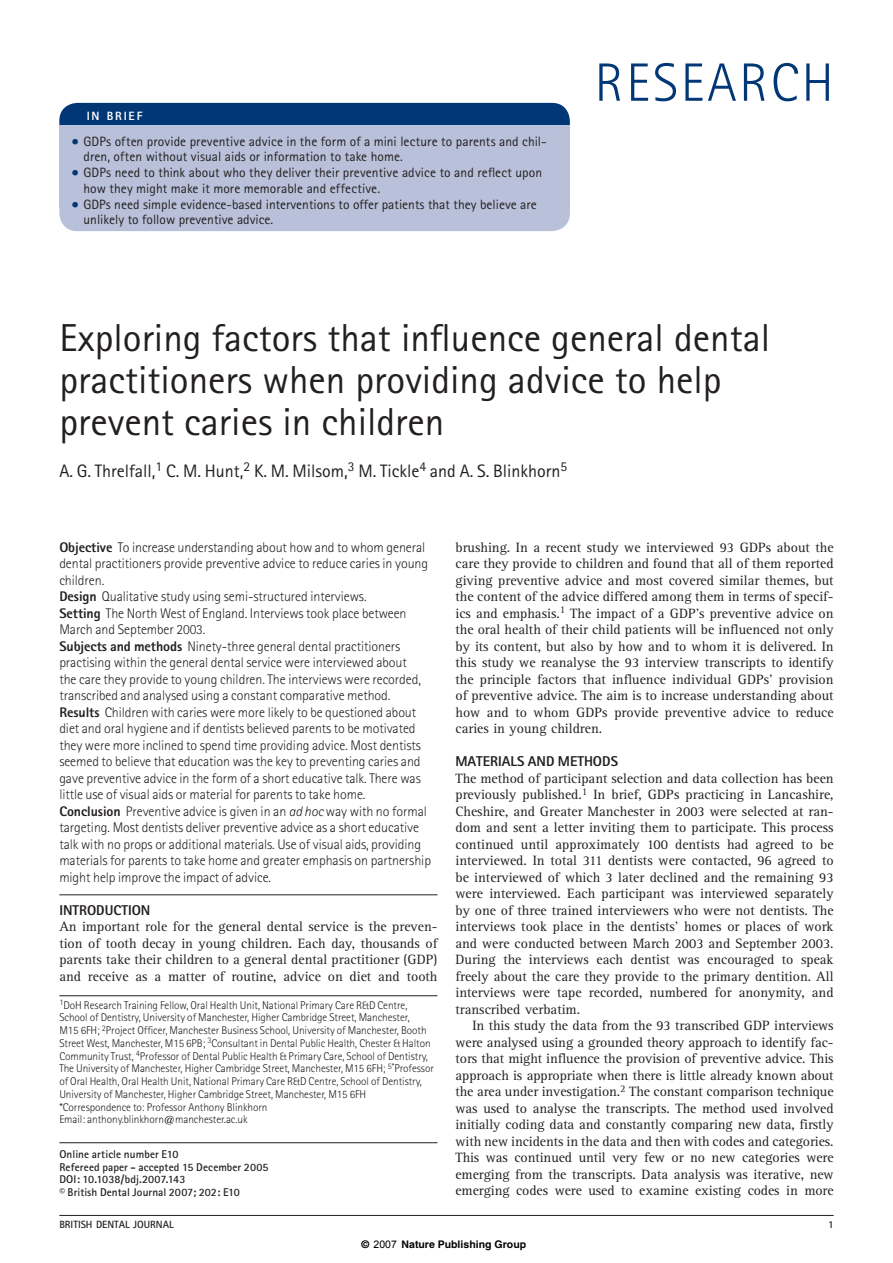
<style>
.page{position:relative;width:893px;height:1263px;background:#fff}
.page>*{position:absolute;margin:0;border:0;box-sizing:border-box;transform-origin:0 0}
.t1{font:300 54px "Rotis Sans Serif";letter-spacing:.05em;color:#013775}
.t2{font:39px/42px "Rotis Sans Serif";color:#231f20}
.t3{font:18px "Rotis Sans Serif";color:#231f20}
.t4{font:800 14.25px "Rotis Sans Serif";color:#231f20}
.t5{font:13.95px/16.5px "Rotis Serif";color:#231f20;text-align:justify}
.t6{font:300 13.95px/16.5px "Rotis Sans Serif";letter-spacing:-.005em;color:#231f20}
.t7{font:13.5px/15.8px "Rotis Sans Serif";color:#231f20}
.t8{font:800 12px "Rotis Sans Serif";letter-spacing:.15em;color:#fff}
.t9{font:300 11.25px/12.8px "Rotis Sans Serif";letter-spacing:-.005em;color:#231f20}
.t10{font:700 11.25px/12.8px "Rotis Sans Serif";letter-spacing:.01em;color:#231f20}
.t11{font:700 10.5px "Helvetica";color:#000}
.t12{font:700 10.5px "Rotis Sans Serif";color:#231f20}
.s1{color:#013775}
.s2{font-weight:800}
.s3{font-style:italic}
.s4{font-family:"Arial";font-weight:400}
</style>
<div class="page">
<hr style="left:59px;top:895px;width:378px;height:1px;background:#231f20">
<hr style="left:59px;top:996px;width:378px;height:1px;background:#231f20">
<hr style="left:59px;top:1142px;width:378px;height:1px;background:#231f20">
<hr style="left:59px;top:1215px;width:774px;height:1px;background:#231f20">
<div style="left:59px;top:103px;width:511px;height:118px;background:#013775;border-radius:18px"></div>
<div style="left:59px;top:126px;width:511px;height:105px;background:#b9c0d9;border-radius:18px"></div>
<div style="left:59px;top:126px;width:511px;height:79px;background:#b9c0d9"></div>
<p class="t8" style="left:87px;top:111px;width:57px">IN BRIEF</p>
<p class="t7" style="left:83px;top:134px;width:465px;text-indent:-13px"><span class="s1">•</span> GDPs often provide preventive advice in the form of a mini lecture to parents and chil&shy;dren, often without visual aids or information to take home.</p>
<p class="t7" style="left:83px;top:166px;width:460px;text-indent:-13px"><span class="s1">•</span> GDPs need to think about who they deliver their preventive advice to and reflect upon how they might make it more memorable and effective.</p>
<p class="t7" style="left:83px;top:197px;width:455px;text-indent:-13px"><span class="s1">•</span> GDPs need simple evidence-based interventions to offer patients that they believe are unlikely to follow preventive advice.</p>
<h1 class="t1" style="left:594px;top:63px;width:240px">RESEARCH</h1>
<h2 class="t2" style="left:59px;top:320px;width:712px">Exploring factors that influence general dental practitioners when providing advice to help prevent caries in children</h2>
<p class="t3" style="left:59px;top:464px;width:509px">A. G. Threlfall,<sup>1</sup> C. M. Hunt,<sup>2</sup> K. M. Milsom,<sup>3</sup> M. Tickle<sup>4</sup> and A. S. Blinkhorn<sup>5</sup></p>
<p class="t6" style="left:59px;top:540px;width:373px"><span class="s2">Objective</span> To increase understanding about how and to whom general dental practitioners provide preventive advice to reduce caries in young children.<br><span class="s2">Design</span> Qualitative study using semi-structured interviews.<br><span class="s2">Setting</span> The North West of England. Interviews took place between March and September 2003.<br><span class="s2">Subjects and methods</span> Ninety-three general dental practitioners practising within the general dental service were interviewed about<br>the care they provide to young children. The interviews were recorded, transcribed and analysed using a constant comparative method.<br><span class="s2">Results</span> Children with caries were more likely to be questioned about diet and oral hygiene and if dentists believed parents to be motivated they were more inclined to spend time providing advice. Most dentists seemed to believe that education was the key to preventing caries and gave preventive advice in the form of a short educative talk. There was little use of visual aids or material for parents to take home.<br><span class="s2">Conclusion</span> Preventive advice is given in an <span class="s3">ad hoc</span> way with no formal targeting. Most dentists deliver preventive advice as a short educative talk with no props or additional materials. Use of visual aids, providing materials for parents to take home and greater emphasis on partnership might help improve the impact of advice.</p>
<p class="t4" style="left:59px;top:905px;width:93px">INTRODUCTION</p>
<p class="t5" style="left:59px;top:920px;width:379px">An important role for the general dental service is the preven&shy;tion of tooth decay in young children. Each day, thousands of parents take their children to a general dental practitioner (GDP) and receive as a matter of routine, advice on diet and tooth</p>
<p class="t9" style="left:59px;top:1000px;width:376px"><sup>1</sup>DoH Research Training Fellow, Oral Health Unit, National Primary Care R&amp;D Centre, School of Dentistry, University of Manchester, Higher Cambridge Street, Manchester,<br>M15 6FH; <sup>2</sup>Project Officer, Manchester Business School, University of Manchester, Booth Street West, Manchester, M15 6PB; <sup>3</sup>Consultant in Dental Public Health, Chester &amp; Halton Community Trust, <sup>4</sup>Professor of Dental Public Health &amp; Primary Care, School of Dentistry, The University of Manchester, Higher Cambridge Street, Manchester, M15 6FH; <sup>5*</sup>Professor of Oral Health, Oral Health Unit, National Primary Care R&amp;D Centre, School of Dentistry, University of Manchester, Higher Cambridge Street, Manchester, M15 6FH *Correspondence to: Professor Anthony Blinkhorn<br>Email: anthony.blinkhorn@manchester.ac.uk</p>
<p class="t10" style="left:59px;top:1149px;width:211px">Online article number E10<br>Refereed paper - accepted 15 December 2005<br>DOI: 10.1038/bdj.2007.143<br>© British Dental Journal 2007; 202: E10</p>
<p class="t5" style="left:455px;top:540px;width:379px">brushing. In a recent study we interviewed 93 GDPs about the care they provide to children and found that all of them reported giving preventive advice and most covered similar themes, but the content of the advice differed among them in terms of specif&shy;ics and emphasis.<sup>1</sup> The impact of a GDP’s preventive advice on the oral health of their child patients will be influenced not only by its content, but also by how and to whom it is delivered. In this study we reanalyse the 93 interview transcripts to identify the principle factors that influence individual GDPs’ provision of preventive advice. The aim is to increase understanding about how and to whom GDPs provide preventive advice to reduce caries in young children.</p>
<p class="t4" style="left:455px;top:757px;width:164px">MATERIALS AND METHODS</p>
<p class="t5" style="left:455px;top:771px;width:379px">The method of participant selection and data collection has been previously published.<sup>1</sup> In brief, GDPs practicing in Lancashire, Cheshire, and Greater Manchester in 2003 were selected at ran&shy;dom and sent a letter inviting them to participate. This process continued until approximately 100 dentists had agreed to be interviewed. In total 311 dentists were contacted, 96 agreed to be interviewed of which 3 later declined and the remaining 93 were interviewed. Each participant was interviewed separately by one of three trained interviewers who were not dentists. The interviews took place in the dentists’ homes or places of work and were conducted between March 2003 and September 2003.<br>During the interviews each dentist was encouraged to speak freely about the care they provide to the primary dentition. All interviews were tape recorded, numbered for anonymity, and transcribed verbatim.</p>
<p class="t5" style="left:455px;top:1019px;width:379px;text-indent:17px">In this study the data from the 93 transcribed GDP interviews were analysed using a grounded theory approach to identify fac&shy;tors that might influence the provision of preventive advice. This approach is appropriate when there is little already known about the area under investigation.<sup>2</sup> The constant comparison technique was used to analyse the transcripts. The method used involved initially coding data and constantly comparing new data, firstly with new incidents in the data and then with codes and categories.<br>This was continued until very few or no new categories were emerging from the transcripts. Data analysis was iterative, new emerging codes were used to examine existing codes in more</p>
<p class="t12" style="left:59px;top:1221px;width:116px">BRITISH DENTAL JOURNAL</p>
<p class="t12" style="left:828px;top:1221px;width:7px">1</p>
<p class="t11" style="left:361px;top:1238px;width:166px">© <span class="s4">2007</span> Nature Publishing Group</p>
</div>
